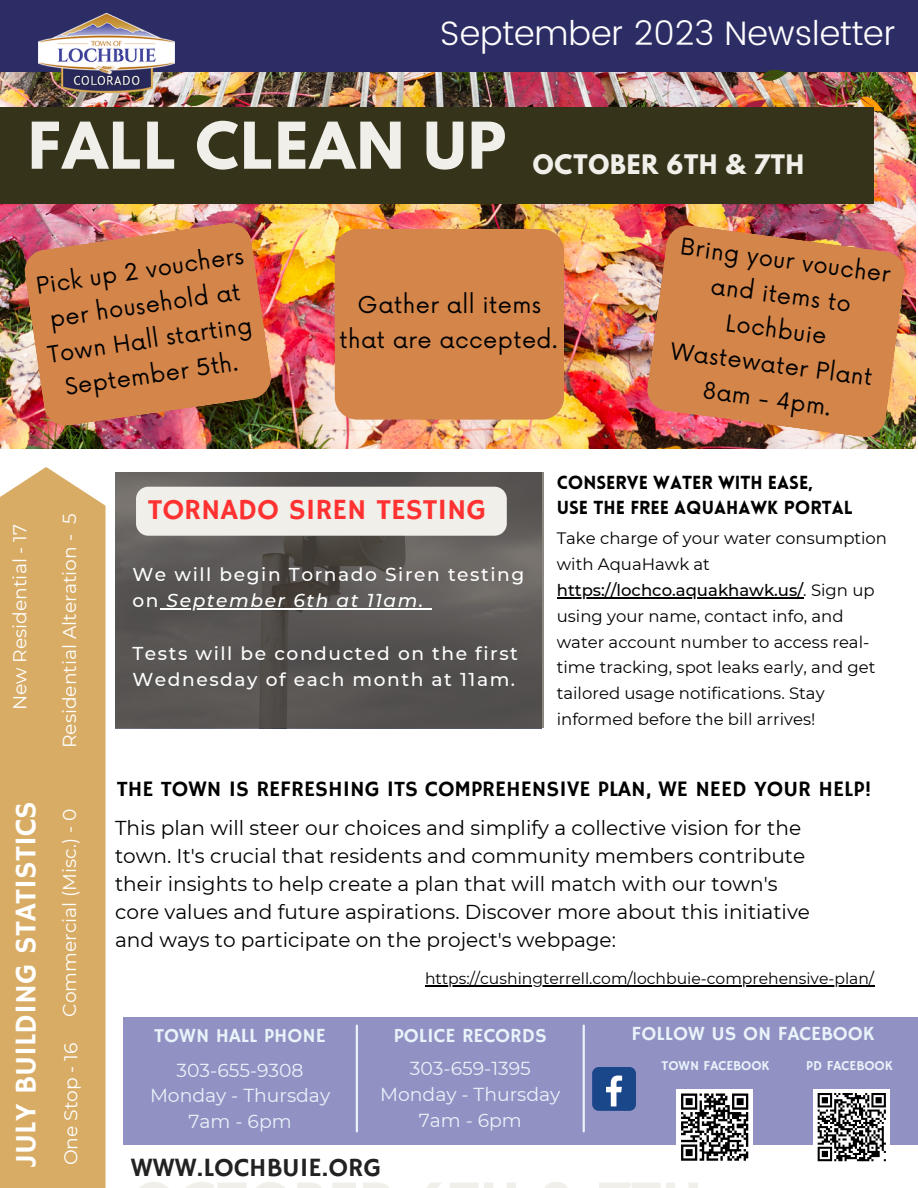
<style>
.page{position:relative;width:918px;height:1188px;background:#fff}
.page>*{position:absolute;margin:0;border:0;box-sizing:border-box;transform-origin:0 0}
.t1{font:700 57.15px "League Spartan";letter-spacing:.035em;color:#f1efe9}
.t2{font:300 33.9px "Poppins";color:#fff}
.t3{font:30px "Hammersmith One";color:#fff}
.t4{font:29.25px "Hammersmith One";color:#ff3131}
.t5{font:26.25px "Hammersmith One";color:#222}
.t6{font:700 23.85px "League Spartan";letter-spacing:.035em;color:#f1efe9}
.t7{font:22.65px/34.8px "Now";letter-spacing:.02em;color:#000;text-align:center}
.t8{font:22.05px "Hammersmith One";color:#000}
.t9{font:20.1px/28.2px "Montserrat";color:#000}
.t10{font:19.95px "Hammersmith One";color:#e8f3fa}
.t11{font:18.75px "Montserrat";color:#fff}
.t12{font:18.75px "Montserrat";color:#e8f3fa}
.t13{font:500 18.6px/26.4px "Montserrat";letter-spacing:.085em;color:#fff}
.t14{font:900 18.45px "Lovelo";color:#000}
.t15{font:16.5px/25.8px "Montserrat";color:#000}
.t16{font:15.6px "Montserrat";color:#000}
.t17{font:13.65px "Hammersmith One";color:#e8f3fa}
.s1{font-style:italic}
.s2{font-weight:500}
</style>
<div class="page">
<div style="left:0;top:0;width:918px;height:72px;background:#2d2d66"></div>
<img style="left:0;top:72px;width:916px;height:377px">
<div style="left:0;top:467px;width:106px;height:721px;background:#d8ac65"></div>
<div style="left:123px;top:1017px;width:795px;height:127px;background:#9192c3"></div>
<hr style="left:356px;top:1026px;width:2px;height:105px;background:#e8f3fa">
<hr style="left:583px;top:1026px;width:2px;height:105px;background:#e8f3fa">
<div style="left:592px;top:1067px;width:44px;height:44px;background:#1a4789;border-radius:7px"></div>
<svg style="left:606px;top:1076px;width:16px;height:30px"></svg>
<div style="left:676px;top:1089px;width:77px;height:76px;background:#fff"></div>
<svg style="left:681px;top:1093px;width:68px;height:68px"></svg>
<div style="left:814px;top:1089px;width:76px;height:76px;background:#fff"></div>
<svg style="left:817px;top:1093px;width:69px;height:69px"></svg>
<svg style="left:115px;top:473px;width:428px;height:255px;fill:#585553"></svg>
<div style="left:136px;top:487px;width:371px;height:49px;background:#f1efe9"></div>
<hr style="left:160px;top:608px;width:265px;height:1px;background:#fff">
<hr style="left:557px;top:597px;width:246px;height:1px;background:#000">
<img style="left:24px;top:222px;width:248px;height:204px">
<div style="left:335px;top:229px;width:229px;height:191px;background:#d3854a"></div>
<img style="left:647px;top:225px;width:259px;height:213px">
<img style="left:11px;top:95px;width:299px;height:120px">
<img style="left:38px;top:13px;width:136px;height:79px">
<img style="left:587px;top:70px;width:298px;height:120px">
<div style="left:0;top:107px;width:873px;height:97px;background:#35341a"></div>
<hr style="left:425px;top:985px;width:449px;height:1px;background:#000">
<p class="t2" style="left:440px;top:14px;width:457px">September 2023 Newsletter</p>
<p class="t1" style="left:28px;top:117px;width:479px">FALL CLEAN UP</p>
<p class="t6" style="left:533px;top:153px;width:272px">OCTOBER 6TH &amp; 7TH</p>
<p class="t7" style="left:34px;top:269px;width:211px;rotate:-8deg">Pick up 2 vouchers per household at<br>Town Hall starting<br>September 5th.</p>
<p class="t7" style="left:340px;top:289px;width:220px">Gather all items that are accepted.</p>
<p class="t7" style="left:683px;top:230px;width:213px;rotate:8deg">Bring your voucher and items to<br>Lochbuie<br>Wastewater Plant<br>8am - 4pm.</p>
<p class="t11" style="left:8px;top:710px;width:188px;rotate:-90deg">New Residential - 17</p>
<p class="t11" style="left:58px;top:748px;width:236px;rotate:-90deg">Residential Alteration - 5</p>
<p class="t4" style="left:148px;top:493px;width:340px">TORNADO SIREN TESTING</p>
<p class="t13" style="left:132px;top:561px;width:393px">We will begin Tornado Siren testing on <span class="s1">September 6th at 11am.</span></p>
<p class="t13" style="left:132px;top:640px;width:387px">Tests will be conducted on the first<br>Wednesday of each month at 11am.</p>
<p class="t14" style="left:557px;top:476px;width:258px">CONSERVE WATER WITH EASE,</p>
<p class="t14" style="left:557px;top:500px;width:298px">USE THE FREE AQUAHAWK PORTAL</p>
<p class="t15" style="left:557px;top:525px;width:332px">Take charge of your water consumption with AquaHawk at <span class="s2">https://lochco.aquakhawk.us/</span>. Sign up using your name, contact info, and water account number to access real&shy;time tracking, spot leaks early, and get tailored usage notifications. Stay informed before the bill arrives!</p>
<p class="t8" style="left:117px;top:777px;width:757px">THE TOWN IS REFRESHING ITS COMPREHENSIVE PLAN, WE NEED YOUR HELP!</p>
<p class="t3" style="left:9px;top:1167px;width:367px;rotate:-90deg">JULY BUILDING STATISTICS</p>
<p class="t11" style="left:58px;top:1017px;width:210px;rotate:-90deg">Commercial (Misc.) - 0</p>
<p class="t11" style="left:59px;top:1165px;width:125px;rotate:-90deg">One Stop - 16</p>
<p class="t9" style="left:115px;top:814px;width:696px">This plan will steer our choices and simplify a collective vision for the town. It's crucial that residents and community members contribute their insights to help create a plan that will match with our town's core values and future aspirations. Discover more about this initiative and ways to participate on the project's webpage:</p>
<p class="t16" style="left:425px;top:969px;width:451px">https://cushingterrell.com/lochbuie-comprehensive-plan/</p>
<p class="t10" style="left:154px;top:1024px;width:173px">TOWN HALL PHONE</p>
<p class="t10" style="left:394px;top:1024px;width:155px">POLICE RECORDS</p>
<p class="t10" style="left:631px;top:1023px;width:245px">FOLLOW US ON FACEBOOK</p>
<p class="t17" style="left:662px;top:1058px;width:110px">TOWN FACEBOOK</p>
<p class="t17" style="left:806px;top:1057px;width:88px">PD FACEBOOK</p>
<p class="t12" style="left:410px;top:1057px;width:122px">303-659-1395</p>
<p class="t12" style="left:380px;top:1083px;width:182px">Monday - Thursday</p>
<p class="t12" style="left:419px;top:1109px;width:105px">7am - 6pm</p>
<p class="t12" style="left:177px;top:1058px;width:129px">303-655-9308</p>
<p class="t12" style="left:150px;top:1084px;width:182px">Monday - Thursday</p>
<p class="t12" style="left:189px;top:1110px;width:105px">7am - 6pm</p>
<p class="t5" style="left:131px;top:1153px;width:252px">WWW.LOCHBUIE.ORG</p>
</div>
